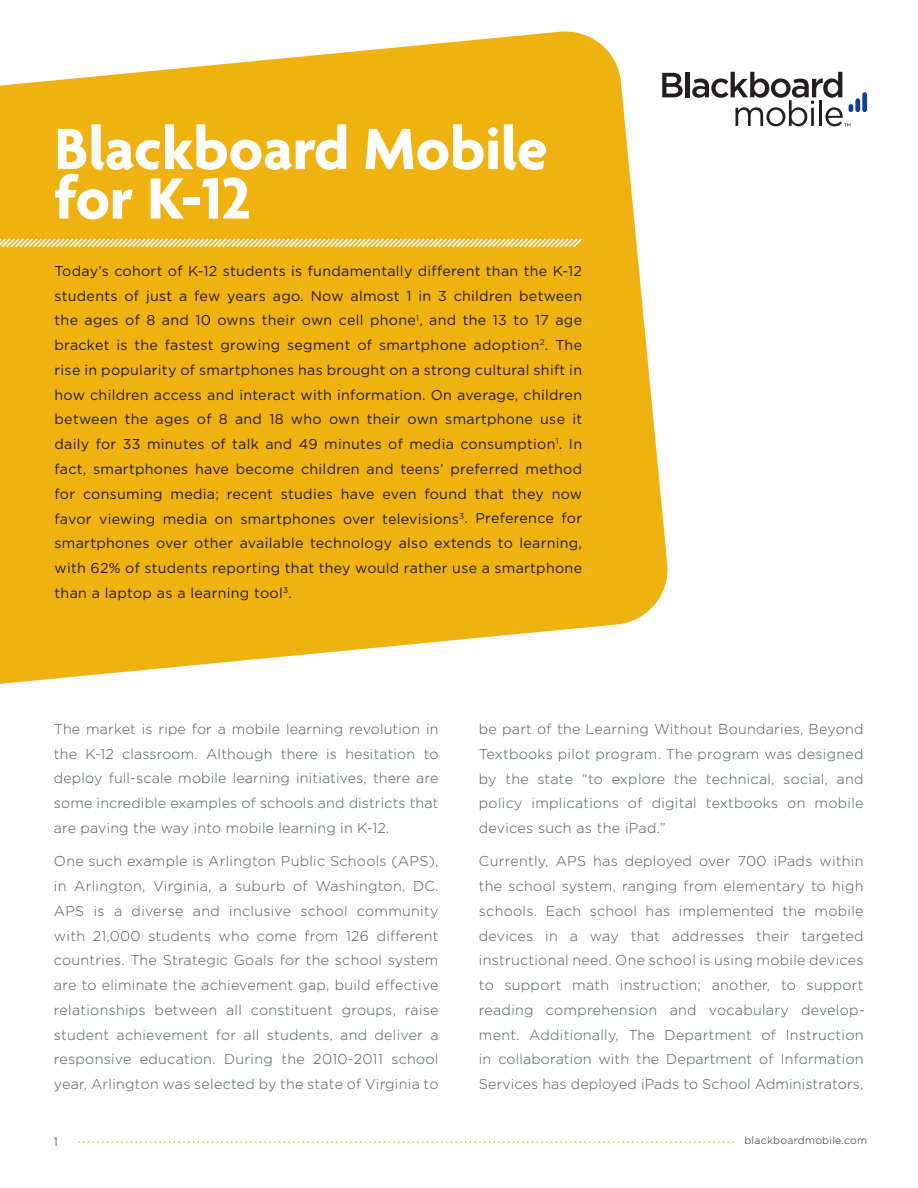
<style>
.page{position:relative;width:918px;height:1188px;background:#fff}
.page>*{position:absolute;margin:0;border:0;box-sizing:border-box;transform-origin:0 0}
.t1{font:700 63px/49.5px "Agenda";color:#fff}
.t2{font:300 14.25px/24.8px "Gotham";letter-spacing:.01em;color:#4e575c;text-align:justify}
.t3{font:14.25px/24.8px "Gotham";letter-spacing:.02em;color:#231f20;text-align:justify}
.t4{font:300 12px "Gotham";color:#231f20}
.t5{font:300 10.5px "Gotham";letter-spacing:.025em;color:#231f20}
</style>
<div class="page">
<svg style="left:78px;top:1141px;width:656px;height:2px"></svg>
<svg style="left:0;top:31px;width:670px;height:653px;background:#f0bb2e"></svg>
<svg style="left:0;top:238px;width:582px;height:9px"></svg>
<svg style="left:662px;top:73px;width:21px;height:24px"></svg>
<div style="left:685px;top:72px;width:5px;height:25px;background:#231f20"></div>
<svg style="left:692px;top:72px;width:175px;height:55px"></svg>
<h1 class="t1" style="left:55px;top:129px;width:495px">Blackboard Mobile for K-12</h1>
<p class="t3" style="left:55px;top:260px;width:529px">Today’s cohort of K-12 students is fundamentally different than the K-12 students of just a few years ago. Now almost 1 in 3 children between the ages of 8 and 10 owns their own cell phone<sup>1</sup>, and the 13 to 17 age bracket is the fastest growing segment of smartphone adoption<sup>2</sup>. The rise in popularity of smartphones has brought on a strong cultural shift in how children access and interact with information. On average, children between the ages of 8 and 18 who own their own smartphone use it daily for 33 minutes of talk and 49 minutes of media consumption<sup>1</sup>. In fact, smartphones have become children and teens’ preferred method for consuming media; recent studies have even found that they now favor viewing media on smartphones over televisions<sup>3</sup>. Preference for smartphones over other available technology also extends to learning, with 62% of students reporting that they would rather use a smartphone than a laptop as a learning tool<sup>3</sup>.</p>
<p class="t2" style="left:54px;top:718px;width:386px">The market is ripe for a mobile learning revolution in the K-12 classroom. Although there is hesitation to deploy full-scale mobile learning initiatives, there are some incredible examples of schools and districts that are paving the way into mobile learning in K-12.</p>
<p class="t2" style="left:54px;top:850px;width:386px">One such example is Arlington Public Schools (APS), in Arlington, Virginia, a suburb of Washington, DC.<br>APS is a diverse and inclusive school community with 21,000 students who come from 126 different countries. The Strategic Goals for the school system are to eliminate the achievement gap, build effective relationships between all constituent groups, raise student achievement for all students, and deliver a responsive education. During the 2010-2011 school year, Arlington was selected by the state of Virginia to</p>
<p class="t2" style="left:479px;top:718px;width:386px">be part of the Learning Without Boundaries, Beyond Textbooks pilot program. The program was designed by the state “to explore the technical, social, and policy implications of digital textbooks on mobile devices such as the iPad.”</p>
<p class="t2" style="left:479px;top:850px;width:387px">Currently, APS has deployed over 700 iPads within the school system, ranging from elementary to high schools. Each school has implemented the mobile devices in a way that addresses their targeted instructional need. One school is using mobile devices to support math instruction; another, to support reading comprehension and vocabulary develop&shy;ment. Additionally, The Department of Instruction in collaboration with the Department of Information Services has deployed iPads to School Administrators,</p>
<p class="t4" style="left:54px;top:1137px;width:6px">1</p>
<p class="t5" style="left:744px;top:1136px;width:124px">blackboardmobile.com</p>
</div>
